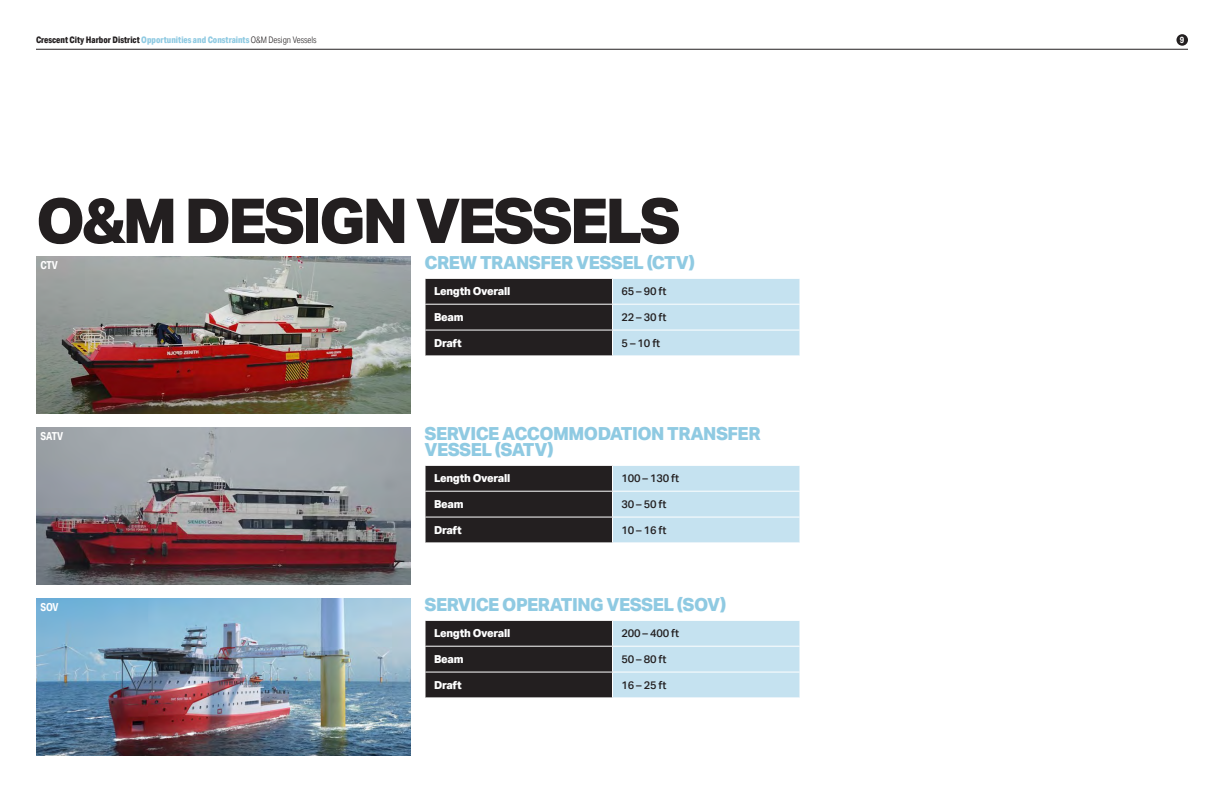
<style>
.page{position:relative;width:1224px;height:792px;background:#fff}
.page>*{position:absolute;margin:0;border:0;box-sizing:border-box;transform-origin:0 0}
.Heading_1{font:800 62px "Aktiv Grotesk";letter-spacing:-.05em;color:#231f20}
.Heading_2{font:800 18px/16px "Aktiv Grotesk";letter-spacing:-.03em;color:#8fcae2}
.Table_Column_Heading{font:800 11px "Aktiv Grotesk";letter-spacing:-.02em;color:#fff}
.Table_Body_Text{font:500 11px "Aktiv Grotesk";letter-spacing:-.02em;color:#231f20}
.t1{font:700 11px "Aktiv Grotesk Cd";letter-spacing:-.02em;color:#fff}
.t2{font:800 9px "Aktiv Grotesk Cd";color:#8fcae2}
.t3{font:700 9px "Aktiv Grotesk Cd";color:#fff}
.s1{color:#231f20}
.s2{font-weight:300;color:#231f20}
</style>
<div class="page">
<hr style="left:36px;top:49px;width:1152px;height:1px;background:#231f20">
<div style="left:1176px;top:34px;width:12px;height:12px;background:#231f20;border-radius:50%"></div>
<img style="left:36px;top:256px;width:375px;height:158px">
<img style="left:36px;top:428px;width:375px;height:157px">
<img style="left:36px;top:598px;width:375px;height:158px">
<svg style="left:425px;top:279px;width:375px;height:76px;background:#78848b"></svg>
<svg style="left:425px;top:466px;width:375px;height:76px;background:#78848b"></svg>
<svg style="left:425px;top:621px;width:375px;height:76px;background:#78848b"></svg>
<p class="t2" style="left:36px;top:34px;width:282px"><span class="s1">Crescent City Harbor District</span> Opportunities and Constraints <span class="s2">O&amp;M Design Vessels</span></p>
<p class="t3" style="left:1180px;top:34px;width:6px">9</p>
<p class="Heading_1" style="left:36px;top:185px;width:646px">O&amp;M DESIGN VESSELS</p>
<p class="t1" style="left:40px;top:258px;width:19px">CTV</p>
<p class="Heading_2" style="left:424px;top:255px;width:272px">CREW TRANSFER VESSEL (CTV)</p>
<p class="Table_Column_Heading" style="left:434px;top:285px;width:78px">Length Overall</p>
<p class="Table_Body_Text" style="left:621px;top:285px;width:47px">65 – 90 ft</p>
<p class="Table_Column_Heading" style="left:434px;top:311px;width:31px">Beam</p>
<p class="Table_Body_Text" style="left:621px;top:311px;width:47px">22 – 30 ft</p>
<p class="Table_Column_Heading" style="left:434px;top:337px;width:29px">Draft</p>
<p class="Table_Body_Text" style="left:621px;top:337px;width:40px">5 – 10 ft</p>
<p class="t1" style="left:40px;top:429px;width:24px">SATV</p>
<p class="t1" style="left:40px;top:600px;width:20px">SOV</p>
<p class="Heading_2" style="left:424px;top:426px;width:338px">SERVICE ACCOMMODATION TRANSFER<br>VESSEL (SATV)</p>
<p class="Table_Column_Heading" style="left:434px;top:472px;width:78px">Length Overall</p>
<p class="Table_Body_Text" style="left:621px;top:472px;width:59px">100 – 130 ft</p>
<p class="Table_Column_Heading" style="left:434px;top:498px;width:31px">Beam</p>
<p class="Table_Body_Text" style="left:621px;top:498px;width:47px">30 – 50 ft</p>
<p class="Table_Column_Heading" style="left:434px;top:524px;width:29px">Draft</p>
<p class="Table_Body_Text" style="left:621px;top:524px;width:47px">10 – 16 ft</p>
<p class="Heading_2" style="left:424px;top:597px;width:303px">SERVICE OPERATING VESSEL (SOV)</p>
<p class="Table_Column_Heading" style="left:434px;top:627px;width:78px">Length Overall</p>
<p class="Table_Body_Text" style="left:621px;top:627px;width:59px">200 – 400 ft</p>
<p class="Table_Column_Heading" style="left:434px;top:653px;width:31px">Beam</p>
<p class="Table_Body_Text" style="left:621px;top:653px;width:47px">50 – 80 ft</p>
<p class="Table_Column_Heading" style="left:434px;top:679px;width:29px">Draft</p>
<p class="Table_Body_Text" style="left:621px;top:679px;width:47px">16 – 25 ft</p>
</div>
